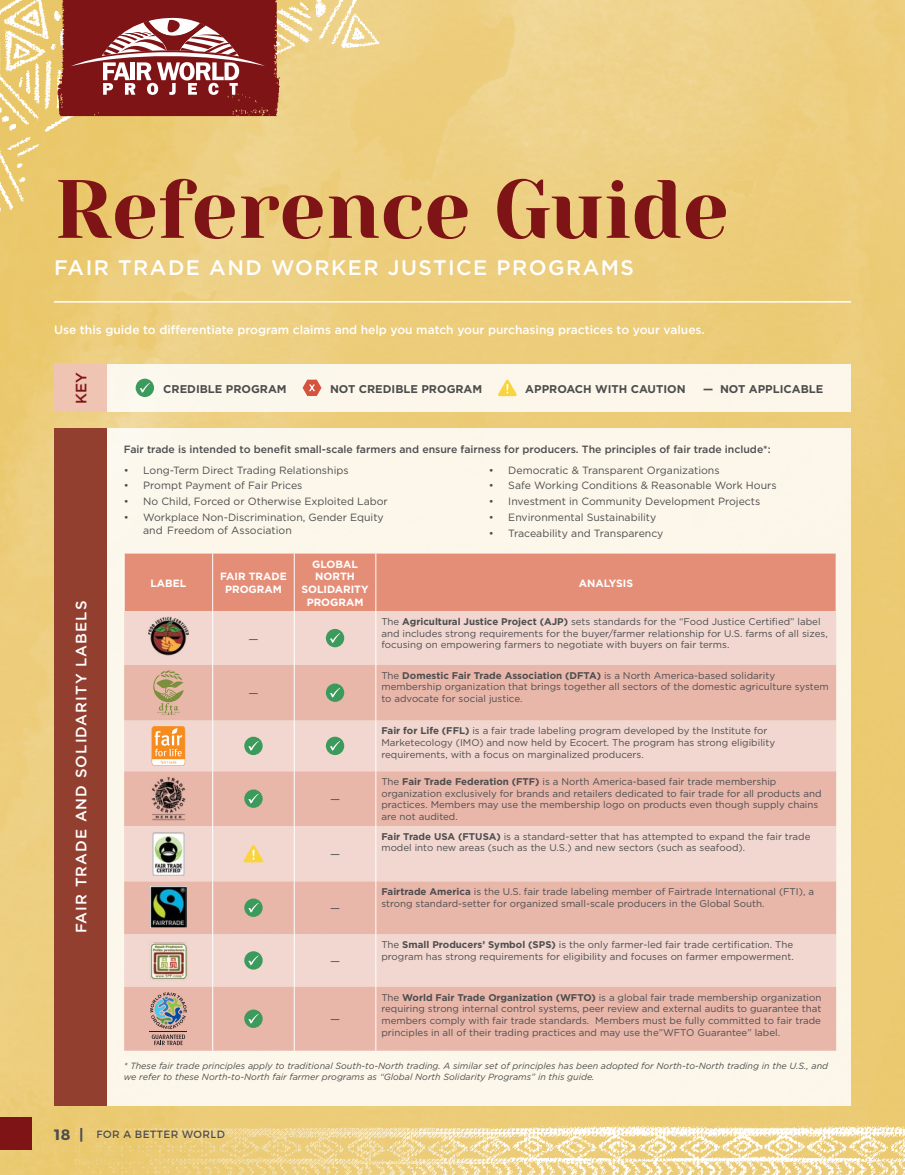
<style>
.page{position:relative;width:905px;height:1175px;background:#fff}
.page>*{position:absolute;margin:0;border:0;box-sizing:border-box;transform-origin:0 0}
.t1{font:82.5px "Yeseva One";color:#7f1416}
.t2{font:500 21px "Gotham";letter-spacing:.07em;color:#fff}
.t3{font:500 15px "Gotham";letter-spacing:.07em;color:#fff}
.t4{font:500 15px "Gotham";color:#7f1416}
.t5{font:500 12px "Gotham";color:#fff}
.t6{font:700 11.25px "Gotham";color:#4d4d4f}
.t7{font:11.25px "Gotham";color:#4d4d4f}
.t8{font:10.5px/12.6px "Gotham";color:#4d4d4f}
.t9{font:500 10.5px "Gotham";color:#4d4d4f}
.t10{font:700 10.5px/12.6px "Gotham";color:#fff;text-align:center}
.t11{font:10.5px "Montserrat";letter-spacing:.05em;color:#4d4d4f}
.t12{font:9.75px/11.7px "Gotham";color:#4d4d4f}
.t13{font:italic 9px/10.8px "Gotham";color:#4d4d4f}
.s1{font-weight:700}
.s2{font-weight:700;font-size:15px}
</style>
<div class="page">
<img style="left:0;top:0;width:904px;height:1174px">
<div style="left:54px;top:364px;width:796px;height:48px;background:#fcf7ea"></div>
<div style="left:54px;top:364px;width:52px;height:48px;background:#efc4b3"></div>
<hr style="left:54px;top:301px;width:796px;height:1px;background:#fff">
<div style="left:54px;top:428px;width:796px;height:677px;background:#fcf7ea"></div>
<div style="left:54px;top:428px;width:52px;height:677px;background:#933f30"></div>
<img style="left:76px;top:1118px;width:828px;height:56px">
<img style="left:0;top:0;width:166px;height:333px">
<img style="left:284px;top:0;width:117px;height:100px">
<img style="left:54px;top:0;width:230px;height:124px">
<svg style="left:71px;top:18px;width:194px;height:77px"></svg>
<div style="left:136px;top:379px;width:18px;height:18px;background:#3d9a5d;border-radius:50%"></div>
<svg style="left:140px;top:383px;width:10px;height:10px"></svg>
<svg style="left:302px;top:380px;width:19px;height:16px"></svg>
<svg style="left:498px;top:379px;width:19px;height:17px"></svg>
<div style="left:125px;top:553px;width:710px;height:58px;background:#e58e77"></div>
<div style="left:124px;top:611px;width:712px;height:54px;background:#f1d7cf"></div>
<svg style="left:124px;top:665px;width:712px;height:385px;background:#ebc4b9"></svg>
<hr style="left:212px;top:611px;width:1px;height:54px;background:#fff">
<hr style="left:294px;top:611px;width:1px;height:54px;background:#fff">
<hr style="left:375px;top:611px;width:1px;height:54px;background:#fff">
<hr style="left:212px;top:665px;width:1px;height:55px;background:#fff">
<hr style="left:294px;top:665px;width:1px;height:55px;background:#fff">
<hr style="left:375px;top:665px;width:1px;height:55px;background:#fff">
<hr style="left:212px;top:720px;width:1px;height:51px;background:#fff">
<hr style="left:294px;top:720px;width:1px;height:51px;background:#fff">
<hr style="left:375px;top:720px;width:1px;height:51px;background:#fff">
<hr style="left:212px;top:771px;width:1px;height:55px;background:#fff">
<hr style="left:294px;top:771px;width:1px;height:55px;background:#fff">
<hr style="left:375px;top:771px;width:1px;height:55px;background:#fff">
<hr style="left:212px;top:826px;width:1px;height:55px;background:#fff">
<hr style="left:294px;top:826px;width:1px;height:55px;background:#fff">
<hr style="left:375px;top:826px;width:1px;height:55px;background:#fff">
<hr style="left:212px;top:881px;width:1px;height:53px;background:#fff">
<hr style="left:294px;top:881px;width:1px;height:53px;background:#fff">
<hr style="left:375px;top:881px;width:1px;height:53px;background:#fff">
<hr style="left:212px;top:934px;width:1px;height:52px;background:#fff">
<hr style="left:294px;top:934px;width:1px;height:52px;background:#fff">
<hr style="left:375px;top:934px;width:1px;height:52px;background:#fff">
<hr style="left:212px;top:986px;width:1px;height:64px;background:#fff">
<hr style="left:294px;top:986px;width:1px;height:64px;background:#fff">
<hr style="left:375px;top:986px;width:1px;height:64px;background:#fff">
<hr style="left:124px;top:553px;width:1px;height:58px;background:#fff">
<hr style="left:212px;top:553px;width:1px;height:58px;background:#fff">
<hr style="left:294px;top:553px;width:1px;height:58px;background:#fff">
<hr style="left:375px;top:553px;width:1px;height:58px;background:#fff">
<hr style="left:835px;top:553px;width:1px;height:58px;background:#fff">
<img style="left:148px;top:617px;width:41px;height:40px">
<div style="left:326px;top:629px;width:18px;height:18px;background:#3d9a5d;border-radius:50%"></div>
<svg style="left:330px;top:633px;width:10px;height:10px"></svg>
<svg style="left:152px;top:669px;width:31px;height:46px"></svg>
<div style="left:326px;top:683px;width:18px;height:19px;background:#3d9a5d;border-radius:50%"></div>
<svg style="left:330px;top:688px;width:10px;height:9px"></svg>
<svg style="left:152px;top:726px;width:33px;height:39px"></svg>
<svg style="left:152px;top:726px;width:33px;height:37px"></svg>
<svg style="left:244px;top:736px;width:19px;height:19px"></svg>
<svg style="left:248px;top:741px;width:11px;height:10px"></svg>
<div style="left:326px;top:736px;width:18px;height:19px;background:#3d9a5d;border-radius:50%"></div>
<svg style="left:330px;top:741px;width:10px;height:10px"></svg>
<img style="left:150px;top:777px;width:37px;height:43px">
<svg style="left:244px;top:789px;width:19px;height:19px"></svg>
<svg style="left:248px;top:793px;width:11px;height:10px"></svg>
<img style="left:152px;top:831px;width:32px;height:44px">
<svg style="left:243px;top:844px;width:21px;height:18px"></svg>
<img style="left:151px;top:887px;width:35px;height:40px">
<svg style="left:244px;top:898px;width:19px;height:19px"></svg>
<svg style="left:248px;top:902px;width:11px;height:10px"></svg>
<img style="left:148px;top:939px;width:41px;height:42px">
<div style="left:244px;top:951px;width:19px;height:18px;background:#3d9a5d;border-radius:50%"></div>
<svg style="left:248px;top:955px;width:11px;height:10px"></svg>
<hr style="left:149px;top:1031px;width:38px;height:1px;background:#231f20">
<svg style="left:150px;top:992px;width:37px;height:53px;background:#a89992"></svg>
<svg style="left:244px;top:1009px;width:19px;height:19px"></svg>
<svg style="left:248px;top:1013px;width:11px;height:10px"></svg>
<div style="left:0;top:1117px;width:32px;height:33px;background:#7f1416"></div>
<p class="t1" style="left:54px;top:149px;width:676px">Reference Guide</p>
<p class="t2" style="left:54px;top:256px;width:581px">FAIR TRADE AND WORKER JUSTICE PROGRAMS</p>
<p class="t5" style="left:54px;top:323px;width:652px">Use this guide to differentiate program claims and help you match your purchasing practices to your values.</p>
<p class="t4" style="left:73px;top:404px;width:33px;rotate:-90deg">KEY</p>
<p class="t3" style="left:73px;top:933px;width:334px;rotate:-90deg">FAIR TRADE AND SOLIDARITY LABELS</p>
<p class="t6" style="left:163px;top:382px;width:125px">CREDIBLE PROGRAM</p>
<p class="t6" style="left:330px;top:382px;width:154px">NOT CREDIBLE PROGRAM</p>
<p class="t6" style="left:525px;top:382px;width:162px">APPROACH WITH CAUTION</p>
<p class="t6" style="left:703px;top:382px;width:122px">— NOT APPLICABLE</p>
<p class="t9" style="left:124px;top:443px;width:648px">Fair trade is intended to benefit small-scale farmers and ensure fairness for producers. The principles of fair trade include*:</p>
<p class="t8" style="left:124px;top:463px;width:226px">• Long-Term Direct Trading Relationships</p>
<p class="t8" style="left:124px;top:479px;width:180px">• Prompt Payment of Fair Prices</p>
<p class="t8" style="left:124px;top:495px;width:265px">• No Child, Forced or Otherwise Exploited Labor</p>
<p class="t8" style="left:143px;top:511px;width:242px;text-indent:-19px">• Workplace Non-Discrimination, Gender Equity and Freedom of Association</p>
<p class="t10" style="left:150px;top:576px;width:37px">LABEL</p>
<p class="t10" style="left:220px;top:570px;width:68px">FAIR TRADE<br>PROGRAM</p>
<p class="t10" style="left:301px;top:557px;width:69px">GLOBAL<br>NORTH<br>SOLIDARITY<br>PROGRAM</p>
<p class="t8" style="left:489px;top:463px;width:232px">• Democratic &amp; Transparent Organizations</p>
<p class="t8" style="left:489px;top:479px;width:289px">• Safe Working Conditions &amp; Reasonable Work Hours</p>
<p class="t8" style="left:489px;top:495px;width:273px">• Investment in Community Development Projects</p>
<p class="t8" style="left:489px;top:511px;width:169px">• Environmental Sustainability</p>
<p class="t8" style="left:489px;top:527px;width:176px">• Traceability and Transparency</p>
<p class="t10" style="left:579px;top:576px;width:56px">ANALYSIS</p>
<p class="t7" style="left:248px;top:632px;width:12px">—</p>
<p class="t7" style="left:248px;top:687px;width:12px">—</p>
<p class="t7" style="left:330px;top:793px;width:12px">—</p>
<p class="t7" style="left:330px;top:848px;width:12px">—</p>
<p class="t7" style="left:330px;top:902px;width:12px">—</p>
<p class="t7" style="left:330px;top:955px;width:12px">—</p>
<p class="t12" style="left:381px;top:615px;width:448px">The <span class="s1">Agricultural Justice Project (AJP)</span> sets standards for the “Food Justice Certified” label and includes strong requirements for the buyer/farmer relationship for U.S. farms of all sizes, focusing on empowering farmers to negotiate with buyers on fair terms.</p>
<p class="t12" style="left:381px;top:669px;width:449px">The <span class="s1">Domestic Fair Trade Association (DFTA)</span> is a North America-based solidarity membership organization that brings together all sectors of the domestic agriculture system to advocate for social justice.</p>
<p class="t12" style="left:381px;top:724px;width:395px"><span class="s1">Fair for Life (FFL)</span> is a fair trade labeling program developed by the Institute for<br>Marketecology (IMO) and now held by Ecocert. The program has strong eligibility requirements, with a focus on marginalized producers.</p>
<p class="t12" style="left:381px;top:775px;width:441px">The <span class="s1">Fair Trade Federation (FTF)</span> is a North America-based fair trade membership organization exclusively for brands and retailers dedicated to fair trade for all products and practices. Members may use the membership logo on products even though supply chains are not audited.</p>
<p class="t12" style="left:381px;top:830px;width:430px"><span class="s1">Fair Trade USA (FTUSA)</span> is a standard-setter that has attempted to expand the fair trade model into new areas (such as the U.S.) and new sectors (such as seafood).</p>
<p class="t12" style="left:381px;top:885px;width:434px"><span class="s1">Fairtrade America</span> is the U.S. fair trade labeling member of Fairtrade International (FTI), a strong standard-setter for organized small-scale producers in the Global South.</p>
<p class="t12" style="left:381px;top:938px;width:414px">The <span class="s1">Small Producers’ Symbol (SPS)</span> is the only farmer-led fair trade certification. The program has strong requirements for eligibility and focuses on farmer empowerment.</p>
<p class="t12" style="left:381px;top:991px;width:441px;text-align:justify">The <span class="s1">World Fair Trade Organization (WFTO)</span> is a global fair trade membership organization requiring strong internal control systems, peer review and external audits to guarantee that members comply with fair trade standards. Members must be fully committed to fair trade principles in all of their trading practices and may use the”WFTO Guarantee” label.</p>
<p class="t13" style="left:124px;top:1060px;width:706px">* These fair trade principles apply to traditional South-to-North trading. A similar set of principles has been adopted for North-to-North trading in the U.S., and we refer to these North-to-North fair farmer programs as “Global North Solidarity Programs” in this guide.</p>
<p class="t7" style="left:330px;top:1013px;width:12px">—</p>
<p class="t11" style="left:54px;top:1127px;width:172px"><span class="s2">18 |</span> FOR A BETTER WORLD</p>
</div>
